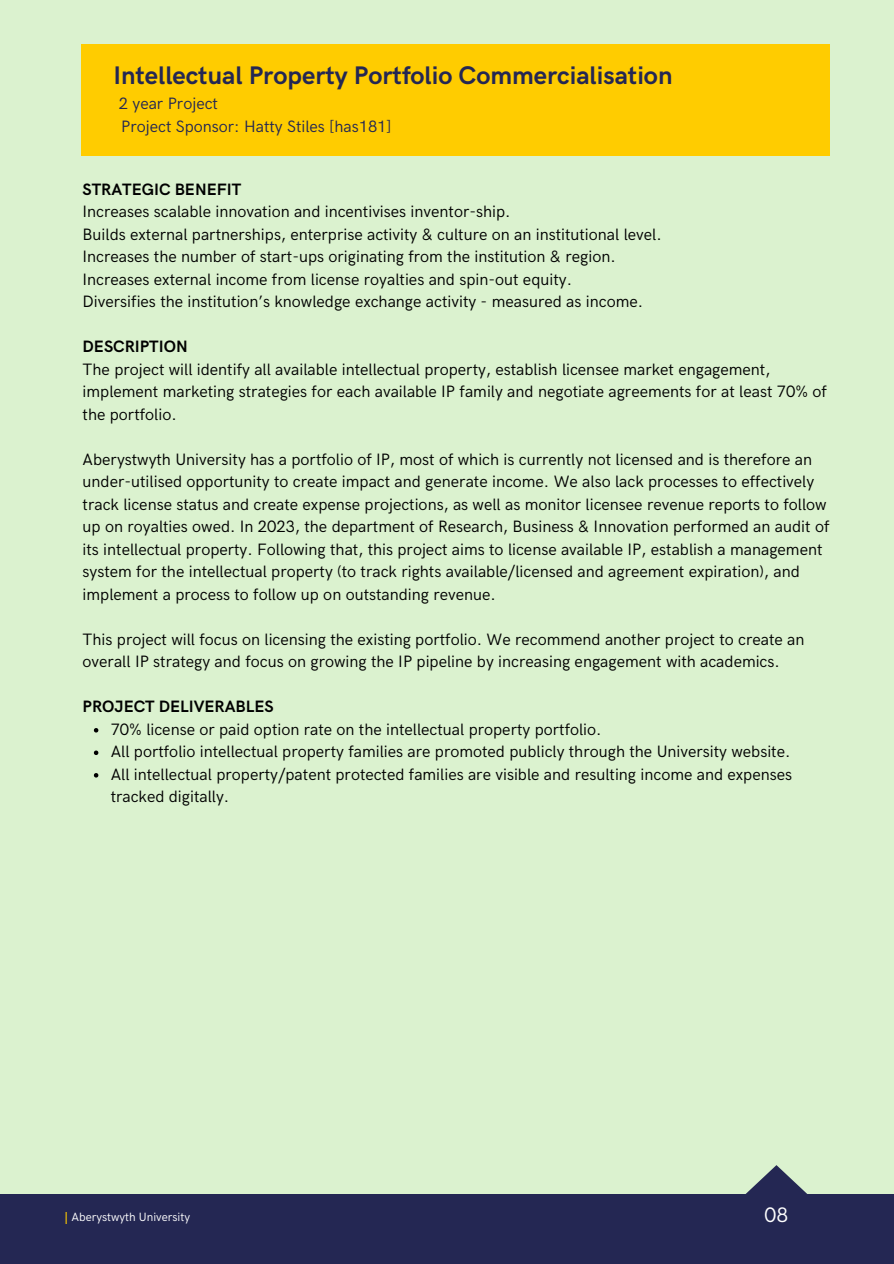
<style>
.page{position:relative;width:894px;height:1264px;background:#fff}
.page>*{position:absolute;margin:0;border:0;box-sizing:border-box;transform-origin:0 0}
.t1{font:700 25.5px "HK Grotesk";color:#242753}
.t2{font:21px "HK Grotesk";color:#fff}
.t3{font:16.5px/22.5px "HK Grotesk";color:#000}
.t4{font:16.5px "HK Grotesk";color:#242753}
.t5{font:700 16.5px "HK Grotesk";color:#000}
.t6{font:12px "HK Grotesk";color:#fff}
.s1{font-weight:700}
.s2{font-weight:700;color:#fc0}
</style>
<div class="page">
<div style="left:0;top:0;width:893px;height:1263px;background:#dbf2cf"></div>
<div style="left:0;top:1194px;width:893px;height:69px;background:#242753"></div>
<svg style="left:745px;top:1165px;width:62px;height:29px"></svg>
<div style="left:81px;top:44px;width:747px;height:112px;background:#fc0"></div>
<svg style="left:94px;top:728px;width:4px;height:4px"></svg>
<svg style="left:94px;top:750px;width:4px;height:5px"></svg>
<svg style="left:94px;top:773px;width:4px;height:4px"></svg>
<p class="t1" style="left:113px;top:61px;width:560px">Intellectual Property Portfolio Commercialisation</p>
<h2 class="t4" style="left:119px;top:94px;width:101px">2 year Project</h2>
<h2 class="t4" style="left:121px;top:117px;width:272px">Project Sponsor: Hatty Stiles [has181]</h2>
<h2 class="t3" style="left:83px;top:178px;width:580px"><span class="s1">STRATEGIC BENEFIT<br></span>Increases scalable innovation and incentivises inventor-ship.<br>Builds external partnerships, enterprise activity &amp; culture on an institutional level.<br>Increases the number of start-ups originating from the institution &amp; region.<br>Increases external income from license royalties and spin-out equity.<br>Diversifies the institution’s knowledge exchange activity - measured as income.</h2>
<h2 class="t3" style="left:83px;top:336px;width:745px"><span class="s1">DESCRIPTION<br></span>The project will identify all available intellectual property, establish licensee market engagement, implement marketing strategies for each available IP family and negotiate agreements for at least 70% of the portfolio.</h2>
<h1 class="t3" style="left:83px;top:448px;width:748px">Aberystwyth University has a portfolio of IP, most of which is currently not licensed and is therefore an under-utilised opportunity to create impact and generate income. We also lack processes to effectively track license status and create expense projections, as well as monitor licensee revenue reports to follow up on royalties owed. In 2023, the department of Research, Business &amp; Innovation performed an audit of its intellectual property. Following that, this project aims to license available IP, establish a management system for the intellectual property (to track rights available/licensed and agreement expiration), and implement a process to follow up on outstanding revenue.</h1>
<p class="t3" style="left:83px;top:628px;width:723px">This project will focus on licensing the existing portfolio. We recommend another project to create an overall IP strategy and focus on growing the IP pipeline by increasing engagement with academics.</p>
<p class="t5" style="left:83px;top:697px;width:192px">PROJECT DELIVERABLES</p>
<p class="t3" style="left:111px;top:718px;width:492px">70% license or paid option rate on the intellectual property portfolio.</p>
<p class="t3" style="left:111px;top:741px;width:681px">All portfolio intellectual property families are promoted publicly through the University website.</p>
<p class="t3" style="left:111px;top:763px;width:682px">All intellectual property/patent protected families are visible and resulting income and expenses tracked digitally.</p>
<p class="t6" style="left:65px;top:1209px;width:127px"><span class="s2">|</span> Aberystwyth University</p>
<p class="t2" style="left:764px;top:1203px;width:25px">08</p>
</div>
